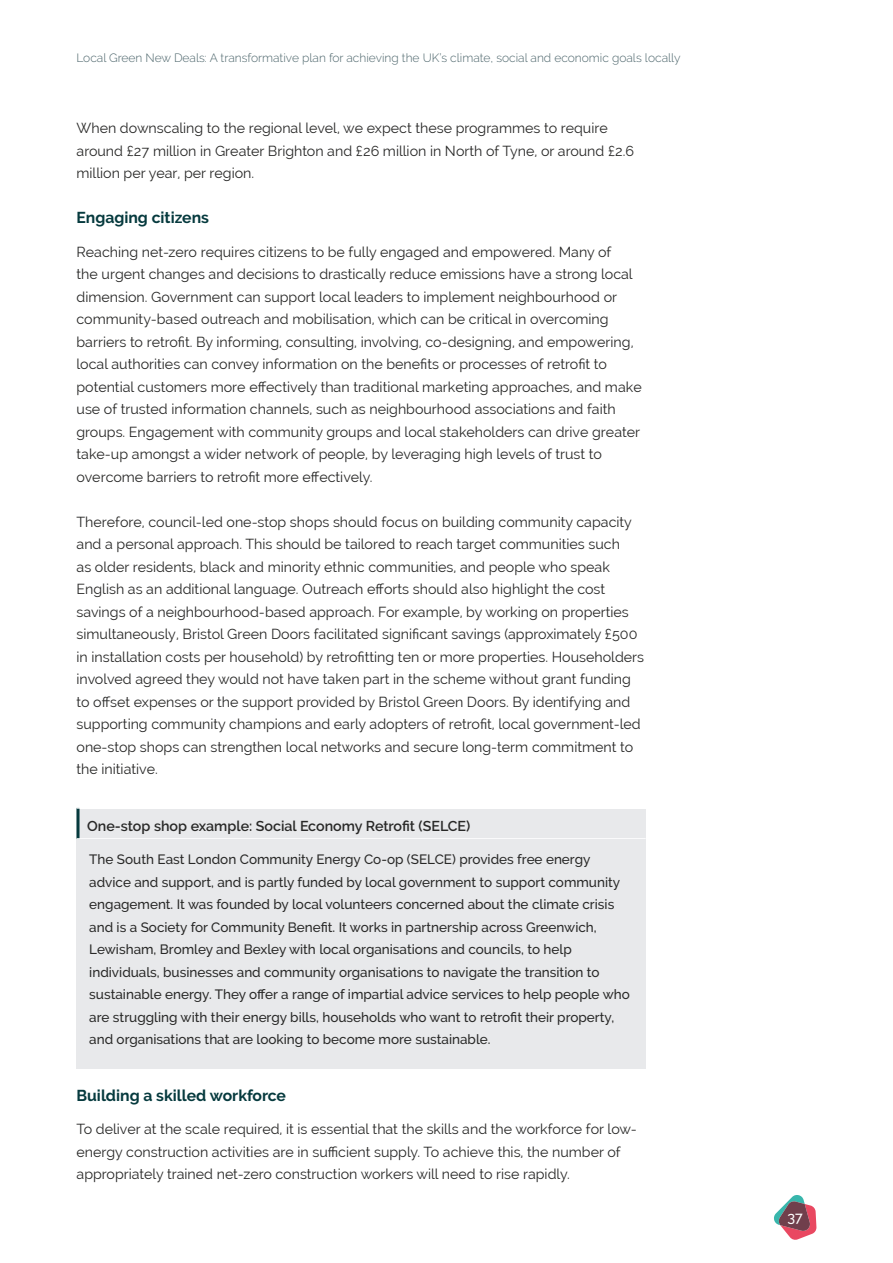
<style>
.page{position:relative;width:893px;height:1263px;background:#fff}
.page>*{position:absolute;margin:0;border:0;box-sizing:border-box;transform-origin:0 0}
.subhead2{font:700 15.75px "Raleway";color:#063a3e}
.t1{font:14.25px/22.5px "Raleway";color:#282827}
.table-title-box{font:600 14.25px "Raleway";color:#282827}
.t2{font:500 14.25px "Raleway";color:#fff}
.box-text-lastline{font:500 13.5px/22.5px "Raleway";color:#282827}
.t3{font:300 12px "Raleway";color:#4b646a}
</style>
<div class="page">
<svg style="left:774px;top:1195px;width:42px;height:45px"></svg>
<div style="left:77px;top:809px;width:569px;height:34px;background:#e8e9eb"></div>
<hr style="left:77px;top:808px;width:3px;height:36px;background:#063a3e">
<hr style="left:77px;top:808px;width:569px;height:1px;background:#fff">
<hr style="left:77px;top:838px;width:569px;height:1px;background:#fff">
<div style="left:77px;top:839px;width:569px;height:230px;background:#e8e9eb"></div>
<p class="t3" style="left:77px;top:51px;width:606px">Local Green New Deals: A transformative plan for achieving the UK’s climate, social and economic goals locally</p>
<p class="t1" style="left:77px;top:117px;width:559px">When downscaling to the regional level, we expect these programmes to require around £27 million in Greater Brighton and £26 million in North of Tyne, or around £2.6 million per year, per region.</p>
<p class="subhead2" style="left:77px;top:209px;width:134px">Engaging citizens</p>
<p class="t1" style="left:77px;top:240px;width:567px">Reaching net-zero requires citizens to be fully engaged and empowered. Many of<br>the urgent changes and decisions to drastically reduce emissions have a strong local dimension. Government can support local leaders to implement neighbourhood or community-based outreach and mobilisation, which can be critical in overcoming barriers to retrofit. By informing, consulting, involving, co-designing, and empowering, local authorities can convey information on the benefits or processes of retrofit to potential customers more effectively than traditional marketing approaches, and make use of trusted information channels, such as neighbourhood associations and faith groups. Engagement with community groups and local stakeholders can drive greater take-up amongst a wider network of people, by leveraging high levels of trust to overcome barriers to retrofit more effectively.</p>
<p class="t1" style="left:77px;top:511px;width:569px">Therefore, council-led one-stop shops should focus on building community capacity and a personal approach. This should be tailored to reach target communities such<br>as older residents, black and minority ethnic communities, and people who speak English as an additional language. Outreach efforts should also highlight the cost savings of a neighbourhood-based approach. For example, by working on properties simultaneously, Bristol Green Doors facilitated significant savings (approximately £500 in installation costs per household) by retrofitting ten or more properties. Householders involved agreed they would not have taken part in the scheme without grant funding to offset expenses or the support provided by Bristol Green Doors. By identifying and supporting community champions and early adopters of retrofit, local government-led one-stop shops can strengthen local networks and secure long-term commitment to the initiative.</p>
<p class="table-title-box" style="left:87px;top:817px;width:385px">One-stop shop example: Social Economy Retrofit (SELCE)</p>
<p class="box-text-lastline" style="left:89px;top:848px;width:542px">The South East London Community Energy Co-op (SELCE) provides free energy advice and support, and is partly funded by local government to support community engagement. It was founded by local volunteers concerned about the climate crisis and is a Society for Community Benefit. It works in partnership across Greenwich, Lewisham, Bromley and Bexley with local organisations and councils, to help individuals, businesses and community organisations to navigate the transition to sustainable energy. They offer a range of impartial advice services to help people who are struggling with their energy bills, households who want to retrofit their property, and organisations that are looking to become more sustainable.</p>
<p class="subhead2" style="left:77px;top:1086px;width:211px">Building a skilled workforce</p>
<p class="t1" style="left:77px;top:1118px;width:562px">To deliver at the scale required, it is essential that the skills and the workforce for low&shy;energy construction activities are in sufficient supply. To achieve this, the number of appropriately trained net-zero construction workers will need to rise rapidly.</p>
<p class="t2" style="left:787px;top:1209px;width:17px">37</p>
</div>
